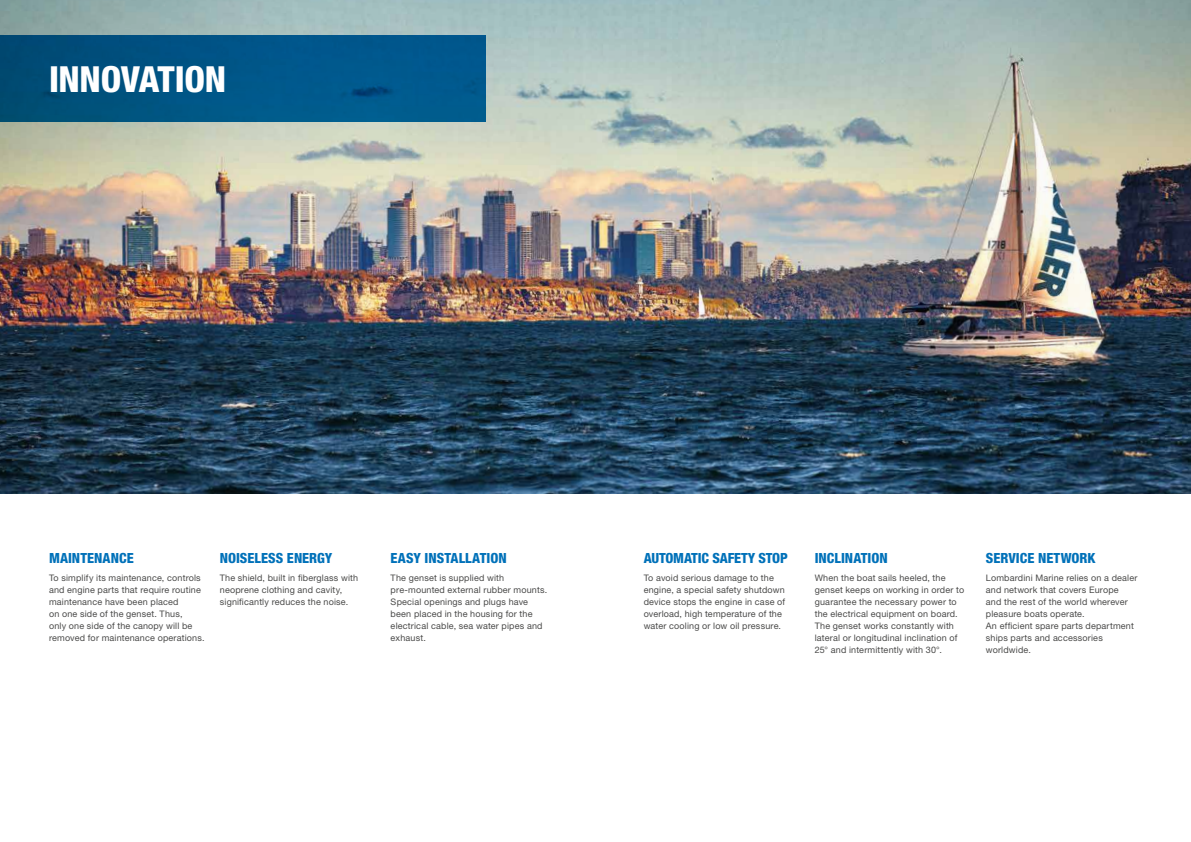
<style>
.page{position:relative;width:1191px;height:842px;background:#fff}
.page>*{position:absolute;margin:0;border:0;box-sizing:border-box;transform-origin:0 0}
.t1{font:800 condensed 36px "Helvetica Neue LT Pro";letter-spacing:-.01em;color:#fff}
.t2{font:800 condensed 14px "Helvetica Neue LT Pro";color:#0071b9}
.t3{font:9px/12px "Helvetica Neue LT Pro";letter-spacing:.02em;color:#4a4a49}
</style>
<div class="page">
<img style="left:0;top:0;width:1191px;height:493px">
<div style="left:0;top:36px;width:486px;height:86px;background:linear-gradient(to right,#004d76,#005d94)"></div>
<h1 class="t1" style="left:49px;top:57px;width:179px">INNOVATION</h1>
<h2 class="t2" style="left:49px;top:549px;width:86px">MAINTENANCE</h2>
<p class="t3" style="left:49px;top:571px;width:157px">To simplify its maintenance, controls and engine parts that require routine maintenance have been placed<br>on one side of the genset. Thus,<br>only one side of the canopy will be removed for maintenance operations.</p>
<h2 class="t2" style="left:220px;top:549px;width:114px">NOISELESS ENERGY</h2>
<p class="t3" style="left:220px;top:571px;width:140px">The shield, built in fiberglass with neoprene clothing and cavity, significantly reduces the noise.</p>
<h2 class="t2" style="left:391px;top:549px;width:118px">EASY INSTALLATION</h2>
<p class="t3" style="left:391px;top:571px;width:158px">The genset is supplied with pre-mounted external rubber mounts.<br>Special openings and plugs have been placed in the housing for the electrical cable, sea water pipes and exhaust.</p>
<h2 class="t2" style="left:643px;top:549px;width:146px">AUTOMATIC SAFETY STOP</h2>
<p class="t3" style="left:643px;top:571px;width:143px">To avoid serious damage to the engine, a special safety shutdown device stops the engine in case of overload, high temperature of the water cooling or low oil pressure.</p>
<h2 class="t2" style="left:814px;top:549px;width:74px">INCLINATION</h2>
<p class="t3" style="left:814px;top:571px;width:151px">When the boat sails heeled, the genset keeps on working in order to guarantee the necessary power to the electrical equipment on board.<br>The genset works constantly with lateral or longitudinal inclination of 25° and intermittently with 30°.</p>
<h2 class="t2" style="left:986px;top:549px;width:111px">SERVICE NETWORK</h2>
<p class="t3" style="left:986px;top:571px;width:153px">Lombardini Marine relies on a dealer and network that covers Europe<br>and the rest of the world wherever pleasure boats operate.<br>An efficient spare parts department ships parts and accessories worldwide.</p>
</div>
